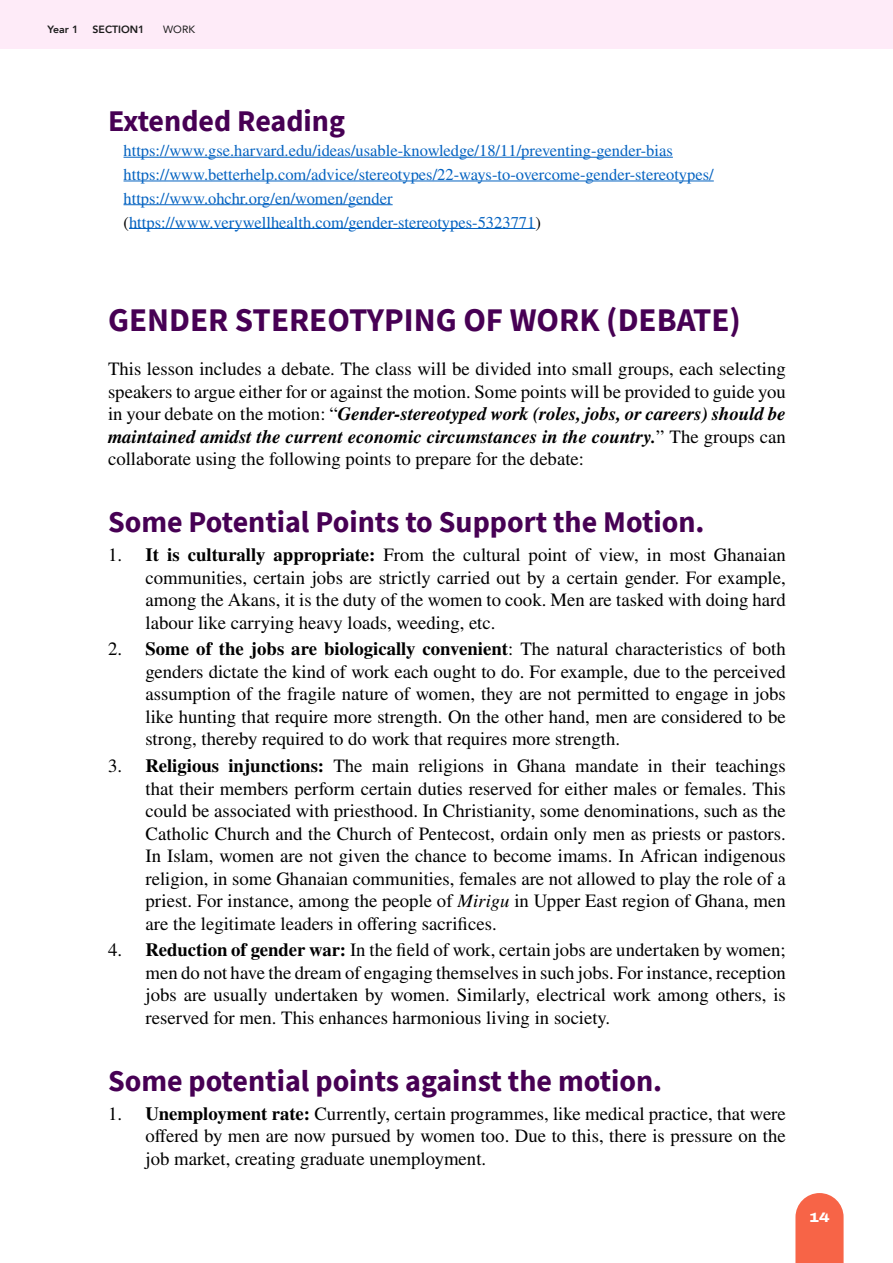
<style>
.page{position:relative;width:893px;height:1263px;background:#fff}
.page>*{position:absolute;margin:0;border:0;box-sizing:border-box;transform-origin:0 0}
.t1{font:700 33px "Source Sans Pro";color:#470054}
.t2{font:700 30px "Source Sans Pro";color:#470054}
.t3{font:18.75px/22.5px "STIX General";color:#000;text-align:justify}
.t4{font:16.5px/23.7px "STIX General";color:#0563c1}
.t5{font:800 13.5px "Archivo Expanded";color:#fff}
.t6{font:800 10.5px "Avenir";color:#1a1a1a}
.t7{font:10.5px "Avenir";color:#1a1a1a}
.s1{color:#000}
.s2{font-weight:700;font-style:italic}
.s3{font-weight:700}
.s4{font-style:italic}
</style>
<div class="page">
<div style="left:0;top:0;width:893px;height:49px;background:#feebf8"></div>
<svg style="left:795px;top:1193px;width:49px;height:70px;background:#f77257"></svg>
<hr style="left:124px;top:157px;width:549px;height:1px;background:#0563c1">
<hr style="left:124px;top:181px;width:590px;height:1px;background:#0563c1">
<hr style="left:124px;top:204px;width:269px;height:1px;background:#0563c1">
<hr style="left:129px;top:228px;width:406px;height:1px;background:#0563c1">
<p class="t6" style="left:48px;top:21px;width:32px">Year 1</p>
<p class="t6" style="left:93px;top:21px;width:53px">SECTION1</p>
<p class="t7" style="left:163px;top:21px;width:33px">WORK</p>
<h2 class="t2" style="left:108px;top:100px;width:238px">Extended Reading</h2>
<p class="t4" style="left:124px;top:140px;width:592px">https://www.gse.harvard.edu/ideas/usable-knowledge/18/11/preventing-gender-bias https://www.betterhelp.com/advice/stereotypes/22-ways-to-overcome-gender-stereotypes/ https://www.ohchr.org/en/women/gender <span class="s1">(</span>https://www.verywellhealth.com/gender-stereotypes-5323771<span class="s1">)</span></p>
<h1 class="t1" style="left:108px;top:298px;width:634px">GENDER STEREOTYPING OF WORK (DEBATE)</h1>
<p class="t3" style="left:108px;top:358px;width:679px">This lesson includes a debate. The class will be divided into small groups, each selecting speakers to argue either for or against the motion. Some points will be provided to guide you in your debate on the motion: “<span class="s2">Gender-stereotyped work (roles, jobs, or careers) should be maintained amidst the current economic circumstances in the country.</span>” The groups can collaborate using the following points to prepare for the debate:</p>
<h2 class="t2" style="left:108px;top:502px;width:598px">Some Potential Points to Support the Motion.</h2>
<p class="t3" style="left:146px;top:544px;width:642px;text-indent:-38px">1. <span class="s3">It is culturally appropriate:</span> From the cultural point of view, in most Ghanaian communities, certain jobs are strictly carried out by a certain gender. For example, among the Akans, it is the duty of the women to cook. Men are tasked with doing hard labour like carrying heavy loads, weeding, etc.</p>
<p class="t3" style="left:146px;top:639px;width:642px;text-indent:-38px">2. <span class="s3">Some of the jobs are biologically convenient</span>: The natural characteristics of both genders dictate the kind of work each ought to do. For example, due to the perceived assumption of the fragile nature of women, they are not permitted to engage in jobs like hunting that require more strength. On the other hand, men are considered to be strong, thereby required to do work that requires more strength.</p>
<p class="t3" style="left:146px;top:755px;width:642px;text-indent:-38px">3. <span class="s3">Religious injunctions:</span> The main religions in Ghana mandate in their teachings that their members perform certain duties reserved for either males or females. This could be associated with priesthood. In Christianity, some denominations, such as the Catholic Church and the Church of Pentecost, ordain only men as priests or pastors.<br>In Islam, women are not given the chance to become imams. In African indigenous religion, in some Ghanaian communities, females are not allowed to play the role of a priest. For instance, among the people of <span class="s4">Mirigu</span> in Upper East region of Ghana, men are the legitimate leaders in offering sacrifices.</p>
<p class="t3" style="left:146px;top:940px;width:642px;text-indent:-38px">4. <span class="s3">Reduction of gender war:</span> In the field of work, certain jobs are undertaken by women; men do not have the dream of engaging themselves in such jobs. For instance, reception jobs are usually undertaken by women. Similarly, electrical work among others, is reserved for men. This enhances harmonious living in society.</p>
<h2 class="t2" style="left:108px;top:1060px;width:556px">Some potential points against the motion.</h2>
<p class="t3" style="left:146px;top:1103px;width:642px;text-indent:-38px">1. <span class="s3">Unemployment rate:</span> Currently, certain programmes, like medical practice, that were offered by men are now pursued by women too. Due to this, there is pressure on the job market, creating graduate unemployment.</p>
<p class="t5" style="left:809px;top:1207px;width:22px">14</p>
</div>
